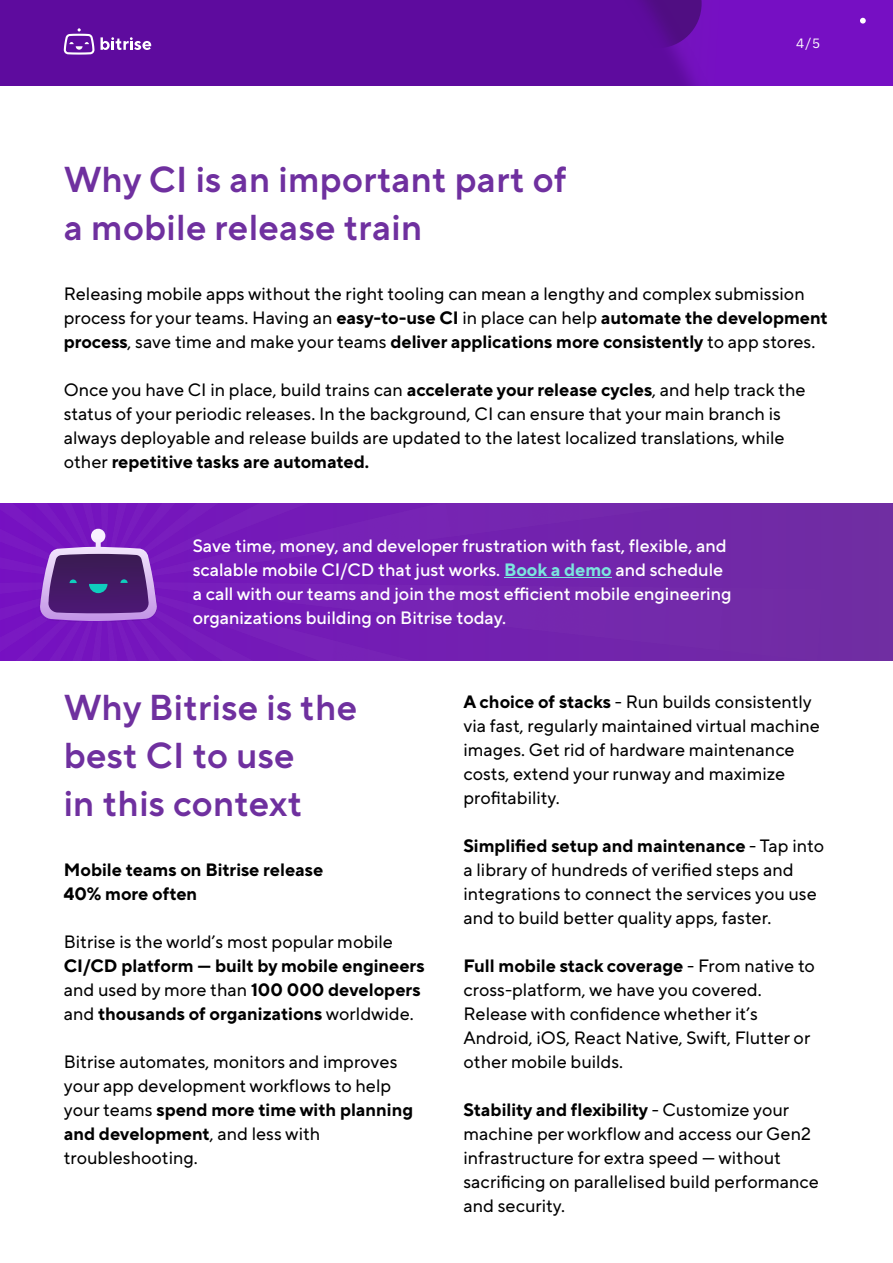
<style>
.page{position:relative;width:893px;height:1263px;background:#fff}
.page>*{position:absolute;margin:0;border:0;box-sizing:border-box;transform-origin:0 0}
.t1{font:600 36px/48px "TT Norms Pro";letter-spacing:.01em;color:#6f309f}
.t2{font:17.85px/24px "TT Norms Pro";color:#000}
.t3{font:500 17.85px/24px "TT Norms Pro";color:#fff}
.t4{font:700 17.85px/24px "TT Norms Pro";color:#000}
.t5{font:13.5px "Bitrise Plex";color:#fff}
.s1{font-weight:700}
.s2{font-weight:700;color:#7be6de}
.s3{font-weight:400}
</style>
<div class="page">
<div style="left:0;top:503px;width:893px;height:157px;background:#712aa6"></div>
<img style="left:0;top:503px;width:614px;height:157px">
<div style="left:710px;top:0;width:183px;height:85px;background:#760fc3"></div>
<div style="left:0;top:0;width:710px;height:85px;background:#5e0b9e"></div>
<svg style="left:64px;top:28px;width:31px;height:27px"></svg>
<svg style="left:101px;top:37px;width:50px;height:13px"></svg>
<hr style="left:504px;top:577px;width:108px;height:1px;background:#7be6de">
<svg style="left:860px;top:18px;width:6px;height:6px"></svg>
<svg style="left:39px;top:529px;width:119px;height:92px;background:#72409d"></svg>
<h1 class="t1" style="left:64px;top:155px;width:505px">Why CI is an important part of a mobile release train</h1>
<p class="t5" style="left:796px;top:37px;width:26px">4/5</p>
<p class="t2" style="left:64px;top:282px;width:765px">Releasing mobile apps without the right tooling can mean a lengthy and complex submission process for your teams. Having an <span class="s1">easy-to-use CI</span> in place can help <span class="s1">automate the development process</span>, save time and make your teams <span class="s1">deliver applications more consistently</span> to app stores.</p>
<p class="t2" style="left:64px;top:378px;width:743px">Once you have CI in place, build trains can <span class="s1">accelerate your release cycles</span>, and help track the status of your periodic releases. In the background, CI can ensure that your main branch is always deployable and release builds are updated to the latest localized translations, while other <span class="s1">repetitive tasks are automated.</span></p>
<p class="t3" style="left:193px;top:534px;width:540px">Save time, money, and developer frustration with fast, flexible, and scalable mobile CI/CD that just works. <span class="s2">Book a demo</span> and schedule a call with our teams and join the most efficient mobile engineering organizations building on Bitrise today.</p>
<h1 class="t1" style="left:64px;top:683px;width:295px">Why Bitrise is the best CI to use<br>in this context</h1>
<p class="t4" style="left:64px;top:858px;width:261px">Mobile teams on Bitrise release<br>40% more often</p>
<p class="t2" style="left:64px;top:930px;width:331px">Bitrise is the world’s most popular mobile</p>
<p class="t4" style="left:64px;top:954px;width:362px">CI/CD platform — built by mobile engineers <span class="s3">and used by more than</span> 100 000 developers <span class="s3">and</span> thousands of organizations <span class="s3">worldwide.</span></p>
<p class="t2" style="left:64px;top:1050px;width:351px">Bitrise automates, monitors and improves your app development workflows to help your teams <span class="s1">spend more time with planning and development</span>, and less with troubleshooting.</p>
<p class="t2" style="left:463px;top:690px;width:358px"><span class="s1">A choice of stacks</span> - Run builds consistently via fast, regularly maintained virtual machine images. Get rid of hardware maintenance costs, extend your runway and maximize profitability.</p>
<p class="t2" style="left:463px;top:834px;width:362px"><span class="s1">Simplified setup and maintenance</span> - Tap into a library of hundreds of verified steps and integrations to connect the services you use and to build better quality apps, faster.</p>
<p class="t2" style="left:463px;top:954px;width:353px"><span class="s1">Full mobile stack coverage</span> - From native to cross-platform, we have you covered.<br>Release with confidence whether it’s Android, iOS, React Native, Swift, Flutter or other mobile builds.</p>
<p class="t2" style="left:463px;top:1098px;width:357px"><span class="s1">Stability and flexibility</span> - Customize your machine per workflow and access our Gen2 infrastructure for extra speed — without sacrificing on parallelised build performance and security.</p>
</div>
